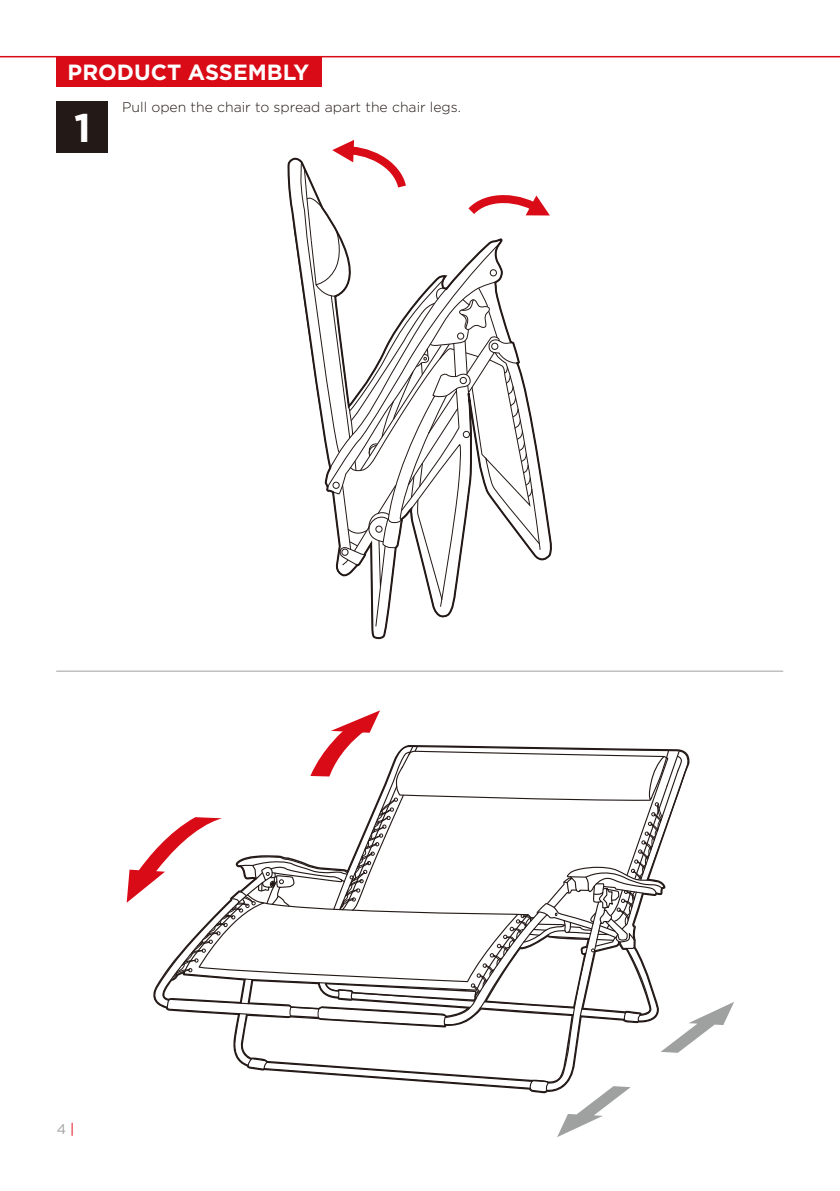
<style>
.page{position:relative;width:840px;height:1191px;background:#fff}
.page>*{position:absolute;margin:0;border:0;box-sizing:border-box;transform-origin:0 0}
.t1{font:700 40px "Gotham";color:#fff}
.t2{font:700 22px "Gotham";color:#fff}
.t3{font:300 14px "Gotham";color:#231916}
.t4{font:14px "Gotham";color:#9fa0a0}
.s1{color:#d90b17}
</style>
<div class="page">
<div style="left:56px;top:101px;width:52px;height:52px;background:#231916"></div>
<hr style="left:56px;top:671px;width:727px;height:1px;background:#9fa0a0">
<div style="left:57px;top:57px;width:265px;height:30px;background:#d90b17"></div>
<hr style="left:0;top:56px;width:840px;height:1px;background:#d90b17">
<svg style="left:298px;top:140px;width:254px;height:487px"></svg>
<svg style="left:127px;top:710px;width:607px;height:427px"></svg>
<h2 class="t2" style="left:68px;top:58px;width:243px">PRODUCT ASSEMBLY</h2>
<h1 class="t1" style="left:74px;top:101px;width:18px">1</h1>
<p class="t3" style="left:122px;top:98px;width:340px">Pull open the chair to spread apart the chair legs.</p>
<p class="t4" style="left:57px;top:1120px;width:19px">4 <span class="s1">|</span></p>
</div>
